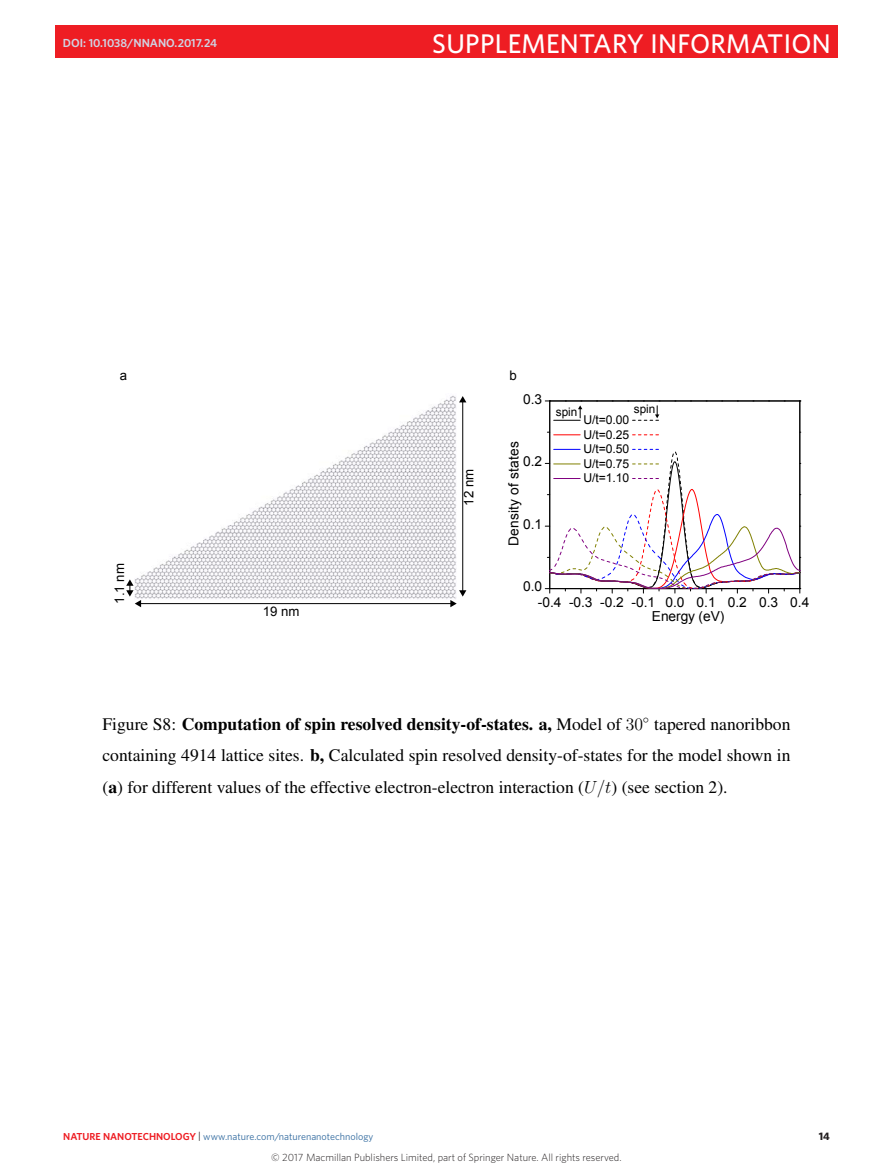
<style>
.page{position:relative;width:893px;height:1174px;background:#fff}
.page>*{position:absolute;margin:0;border:0;box-sizing:border-box;transform-origin:0 0}
.t1{font:500 27px "Whitney";letter-spacing:.01em;color:#fff}
.t2{font:17.55px/31.8px "Nimbus Rom No 9 L";color:#000;text-align:justify}
.t3{font:13.8px "Arial";letter-spacing:.01em;color:#000}
.t4{font:13.2px "Arial";color:#000}
.t5{font:12.15px/14.5px "Arial";letter-spacing:-.01em;color:#000;text-align:justify}
.t6{font:600 11.7px "Whitney";color:#cfd4e4}
.t7{font:11.7px "Arial";color:#000}
.t8{font:700 10.8px "Whitney";color:#231f20}
.t9{font:300 10.5px "Whitney";color:#231f20}
.t10{font:10.2px "Whitney";color:#316a9f}
.s1{font-weight:500}
.s2{font-family:"CMR12"}
.s3{font-family:"CMMI12"}
.s4{font-weight:600;color:#ee1d23}
.s5{color:#231f20}
</style>
<div class="page">
<img style="left:136px;top:395px;width:321px;height:204px">
<hr style="left:550px;top:401px;width:250px;height:1px;background:#000">
<hr style="left:549px;top:401px;width:1px;height:187px;background:#000">
<hr style="left:550px;top:400px;width:250px;height:1px;background:#000">
<hr style="left:799px;top:401px;width:1px;height:187px;background:#000">
<svg style="left:547px;top:432px;width:33px;height:3px"></svg>
<svg style="left:633px;top:434px;width:25px;height:1px"></svg>
<svg style="left:545px;top:449px;width:256px;height:144px"></svg>
<svg style="left:545px;top:400px;width:37px;height:21px"></svg>
<svg style="left:628px;top:400px;width:32px;height:21px"></svg>
<hr style="left:462px;top:401px;width:1px;height:190px;background:#000">
<svg style="left:459px;top:396px;width:7px;height:6px"></svg>
<hr style="left:140px;top:603px;width:311px;height:1px;background:#000">
<svg style="left:450px;top:590px;width:16px;height:17px"></svg>
<svg style="left:126px;top:579px;width:15px;height:28px"></svg>
<div style="left:56px;top:25px;width:782px;height:33px;background:#ee1d23"></div>
<p class="t6" style="left:63px;top:35px;width:156px">DOI: 10.1038/NNANO.2017.24</p>
<h1 class="t1" style="left:432px;top:25px;width:400px">SUPPLEMENTARY INFORMATION</h1>
<p class="t4" style="left:120px;top:367px;width:9px">a</p>
<p class="t4" style="left:510px;top:366px;width:9px">b</p>
<p class="t4" style="left:460px;top:506px;width:38px;rotate:-90deg">12 nm</p>
<p class="t3" style="left:523px;top:390px;width:21px">0.3</p>
<p class="t3" style="left:504px;top:546px;width:107px;rotate:-90deg">Density of states</p>
<p class="t3" style="left:523px;top:452px;width:21px">0.2</p>
<p class="t3" style="left:523px;top:515px;width:21px">0.1</p>
<p class="t7" style="left:556px;top:404px;width:23px">spin</p>
<p class="t7" style="left:634px;top:402px;width:23px">spin</p>
<p class="t5" style="left:584px;top:413px;width:47px">U/t=0.00<br>U/t=0.25<br>U/t=0.50<br>U/t=0.75<br>U/t=1.10</p>
<p class="t4" style="left:111px;top:603px;width:42px;rotate:-90deg">1.1 nm</p>
<p class="t4" style="left:263px;top:602px;width:38px">19 nm</p>
<p class="t3" style="left:523px;top:577px;width:21px">0.0</p>
<p class="t3" style="left:538px;top:593px;width:273px">-0.4 -0.3 -0.2 -0.1 0.0 0.1 0.2 0.3 0.4</p>
<p class="t3" style="left:652px;top:607px;width:74px">Energy (eV)</p>
<p class="t2" style="left:102px;top:708px;width:689px">Figure S8: <span class="s1">Computation of spin resolved density-of-states. a,</span> Model of <span class="s2">30</span><sup>◦</sup> tapered nanoribbon containing 4914 lattice sites. <span class="s1">b,</span> Calculated spin resolved density-of-states for the model shown in (<span class="s1">a</span>) for different values of the effective electron-electron interaction (<span class="s3">U/t</span>) (see section 2).</p>
<p class="t10" style="left:63px;top:1129px;width:312px"><span class="s4">NATURE NANOTECHNOLOGY</span> <span class="s5">|</span> www.nature.com/naturenanotechnology</p>
<p class="t8" style="left:819px;top:1128px;width:13px">14</p>
<p class="t9" style="left:271px;top:1150px;width:352px">© 2017 Macmillan Publishers Limited, part of Springer Nature. All rights reserved.</p>
</div>
